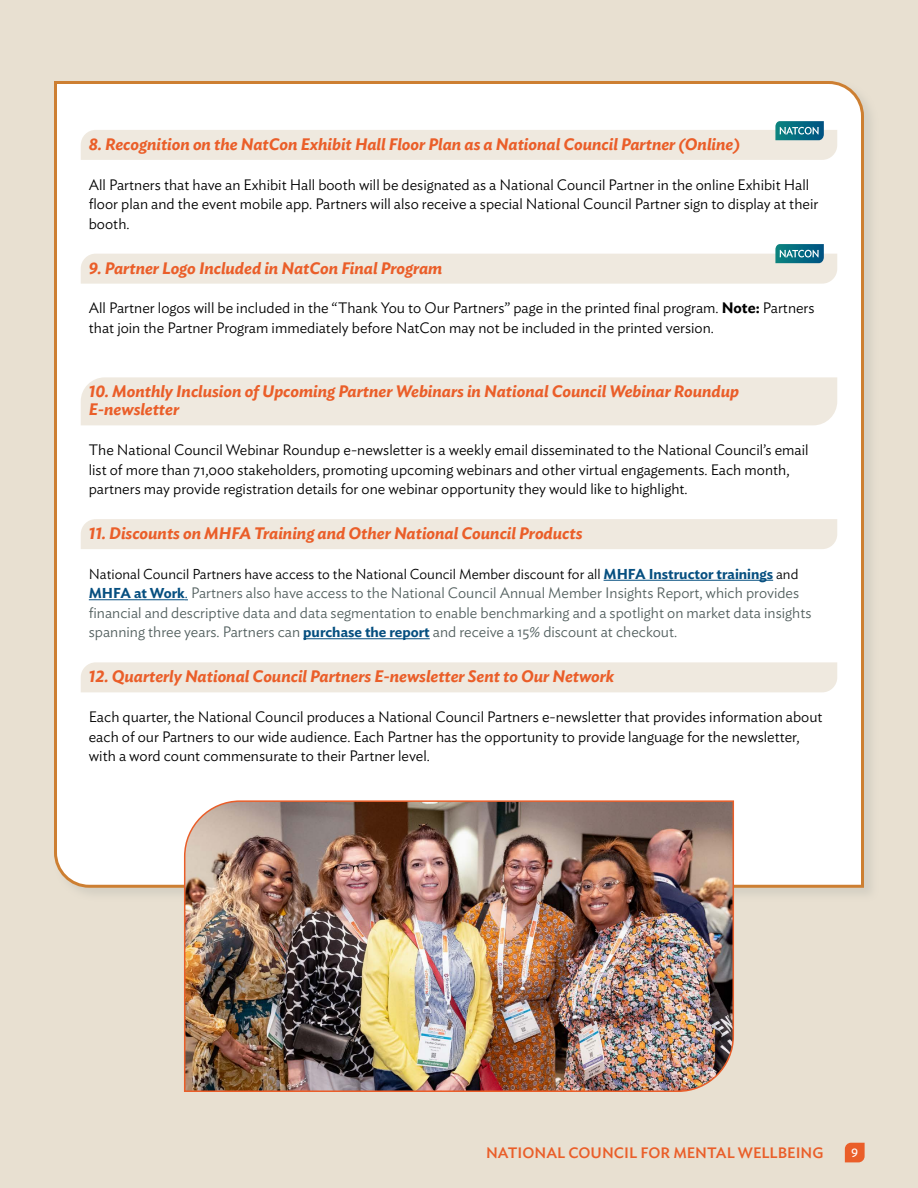
<style>
.page{position:relative;width:918px;height:1188px;background:#e8e0d1}
.page>*{position:absolute;margin:0;border:0;box-sizing:border-box;transform-origin:0 0}
.t1{font:italic 600 16.5px/18px "Ideal Sans";color:#ea5e29}
.t2{font:300 15px/19.5px "Ideal Sans";color:#000}
.t3{font:300 15px/19.5px "Ideal Sans";color:#53605f}
.t4{font:500 15px "Ideal Sans";color:#ea5e29}
.t5{font:300 14.25px "Ideal Sans";color:#000}
.t6{font:12.75px "Ideal Sans";color:#fff}
.s1{font-weight:600}
.s2{font-weight:600;color:#064f80}
.s3{font-weight:600;font-size:14.25px;color:#064f80}
.s4{color:#064f80}
</style>
<div class="page">
<div style="left:52px;top:80px;width:827px;height:823px;background:#e0d9cb"></div>
<div style="left:54px;top:81px;width:811px;height:808px;background:#fff"></div>
<div style="left:81px;top:377px;width:756px;height:48px;background:#efe9df"></div>
<div style="left:81px;top:519px;width:756px;height:30px;background:#efe9df"></div>
<hr style="left:604px;top:580px;width:169px;height:1px;background:#064f80">
<hr style="left:89px;top:599px;width:96px;height:1px;background:#064f80">
<hr style="left:303px;top:638px;width:127px;height:1px;background:#064f80">
<div style="left:81px;top:662px;width:756px;height:30px;background:#efe9df"></div>
<img style="left:183px;top:800px;width:552px;height:292px">
<svg style="left:81px;top:121px;width:756px;height:39px;background:#eceae3"></svg>
<svg style="left:81px;top:244px;width:756px;height:40px;background:#ecebe4"></svg>
<svg style="left:845px;top:1143px;width:20px;height:19px"></svg>
<p class="t1" style="left:89px;top:134px;width:653px">8. Recognition on the NatCon Exhibit Hall Floor Plan as a National Council Partner (Online)</p>
<p class="t2" style="left:89px;top:173px;width:731px">All Partners that have an Exhibit Hall booth will be designated as a National Council Partner in the online Exhibit Hall floor plan and the event mobile app. Partners will also receive a special National Council Partner sign to display at their booth.</p>
<p class="t1" style="left:89px;top:258px;width:355px">9. Partner Logo Included in NatCon Final Program</p>
<p class="t2" style="left:89px;top:297px;width:727px">All Partner logos will be included in the “Thank You to Our Partners” page in the printed final program. <span class="s1">Note:</span> Partners that join the Partner Program immediately before NatCon may not be included in the printed version.</p>
<p class="t1" style="left:89px;top:381px;width:652px">10. Monthly Inclusion of Upcoming Partner Webinars in National Council Webinar Roundup<br>E-newsletter</p>
<p class="t2" style="left:89px;top:439px;width:721px">The National Council Webinar Roundup e-newsletter is a weekly email disseminated to the National Council’s email list of more than 71,000 stakeholders, promoting upcoming webinars and other virtual engagements. Each month, partners may provide registration details for one webinar opportunity they would like to highlight.</p>
<p class="t1" style="left:89px;top:523px;width:495px">11. Discounts on MHFA Training and Other National Council Products</p>
<p class="t5" style="left:89px;top:563px;width:711px">National Council Partners have access to the National Council Member discount for all <span class="s2">MHFA Instructor trainings</span> and</p>
<p class="t3" style="left:89px;top:582px;width:724px"><span class="s3">MHFA at Work</span><span class="s4">.</span> Partners also have access to the National Council Annual Member Insights Report, which provides financial and descriptive data and data segmentation to enable benchmarking and a spotlight on market data insights spanning three years. Partners can <span class="s3">purchase the report</span> and receive a 15% discount at checkout.</p>
<p class="t1" style="left:89px;top:666px;width:527px">12. Quarterly National Council Partners E-newsletter Sent to Our Network</p>
<p class="t2" style="left:89px;top:706px;width:735px">Each quarter, the National Council produces a National Council Partners e-newsletter that provides information about each of our Partners to our wide audience. Each Partner has the opportunity to provide language for the newsletter, with a word count commensurate to their Partner level.</p>
<p class="t4" style="left:486px;top:1141px;width:339px">NATIONAL COUNCIL FOR MENTAL WELLBEING</p>
<p class="t6" style="left:851px;top:1141px;width:9px">9</p>
</div>
